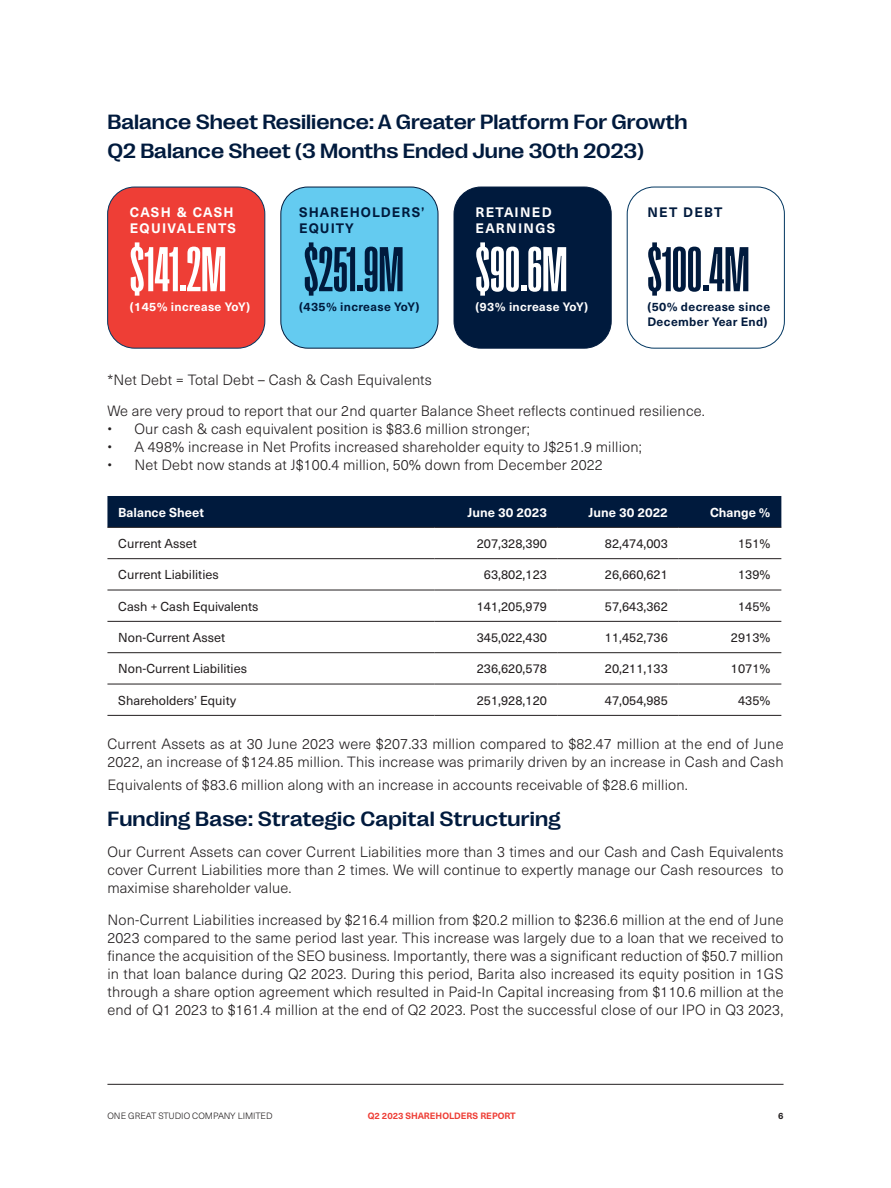
<style>
.page{position:relative;width:891px;height:1188px;background:#fff}
.page>*{position:absolute;margin:0;border:0;box-sizing:border-box;transform-origin:0 0}
.t1{font:700 64.5px "Right Grotesk Tall";color:#001a3d}
.t2{font:700 64.5px "Right Grotesk Tall";color:#fff}
.t3{font:500 expanded 21px "Right Grotesk";color:#001a3d}
.t4{font:300 14.7px/18px "Neue Haas Unica W1 G";letter-spacing:.01em;color:#231f20;text-align:justify}
.t5{font:700 13.5px/16.2px "Neue Haas Unica W1 G";letter-spacing:.1em;color:#fff}
.t6{font:700 13.5px "Neue Haas Unica W1 G";letter-spacing:.08em;color:#001a3d}
.t7{font:12.75px "Neue Haas Unica W1 G";color:#231f20}
.t8{font:700 12.75px "Neue Haas Unica W1 G";color:#fff}
.t9{font:700 12px/14.4px "Neue Haas Unica W1 G";letter-spacing:.025em;color:#001a3d}
.t10{font:700 12px "Neue Haas Unica W1 G";letter-spacing:.025em;color:#fff}
.t11{font:300 9px "Neue Haas Unica W1 G";color:#231f20}
.t12{font:700 9px "Neue Haas Unica W1 G";color:#ee3e36}
.t13{font:700 9px "Neue Haas Unica W1 G";color:#231f20}
</style>
<div class="page">
<hr style="left:107px;top:1084px;width:677px;height:1px;background:#231f20">
<div style="left:107px;top:496px;width:674px;height:31px;background:#001a3d"></div>
<hr style="left:107px;top:527px;width:328px;height:1px;background:#231f20">
<hr style="left:435px;top:527px;width:123px;height:1px;background:#231f20">
<hr style="left:558px;top:527px;width:121px;height:1px;background:#231f20">
<hr style="left:679px;top:527px;width:102px;height:1px;background:#231f20">
<hr style="left:107px;top:558px;width:328px;height:1px;background:#231f20">
<hr style="left:435px;top:558px;width:123px;height:1px;background:#231f20">
<hr style="left:558px;top:558px;width:121px;height:1px;background:#231f20">
<hr style="left:679px;top:558px;width:102px;height:1px;background:#231f20">
<hr style="left:107px;top:590px;width:328px;height:1px;background:#231f20">
<hr style="left:435px;top:590px;width:123px;height:1px;background:#231f20">
<hr style="left:558px;top:590px;width:121px;height:1px;background:#231f20">
<hr style="left:679px;top:590px;width:102px;height:1px;background:#231f20">
<hr style="left:107px;top:621px;width:328px;height:1px;background:#231f20">
<hr style="left:435px;top:621px;width:123px;height:1px;background:#231f20">
<hr style="left:558px;top:621px;width:121px;height:1px;background:#231f20">
<hr style="left:679px;top:621px;width:102px;height:1px;background:#231f20">
<hr style="left:107px;top:652px;width:328px;height:1px;background:#231f20">
<hr style="left:435px;top:652px;width:123px;height:1px;background:#231f20">
<hr style="left:558px;top:652px;width:121px;height:1px;background:#231f20">
<hr style="left:679px;top:652px;width:102px;height:1px;background:#231f20">
<hr style="left:107px;top:684px;width:328px;height:1px;background:#231f20">
<hr style="left:435px;top:684px;width:123px;height:1px;background:#231f20">
<hr style="left:558px;top:684px;width:121px;height:1px;background:#231f20">
<hr style="left:679px;top:684px;width:102px;height:1px;background:#231f20">
<hr style="left:107px;top:715px;width:328px;height:1px;background:#231f20">
<hr style="left:435px;top:715px;width:123px;height:1px;background:#231f20">
<hr style="left:558px;top:715px;width:121px;height:1px;background:#231f20">
<hr style="left:679px;top:715px;width:102px;height:1px;background:#231f20">
<div style="left:108px;top:187px;width:157px;height:161px;background:#ee3e36;border-radius:27px"></div>
<div style="left:107px;top:187px;width:158px;height:162px;border:1px solid #003660;border-radius:27px"></div>
<div style="left:281px;top:187px;width:157px;height:161px;background:#64cbf0;border-radius:27px"></div>
<div style="left:280px;top:187px;width:158px;height:162px;border:1px solid #001a3d;border-radius:27px"></div>
<div style="left:454px;top:187px;width:157px;height:161px;background:#001a3d;border-radius:27px"></div>
<div style="left:454px;top:187px;width:158px;height:162px;border:1px solid #001a3d;border-radius:27px"></div>
<div style="left:627px;top:187px;width:158px;height:162px;border:1px solid #003660;border-radius:27px"></div>
<p class="t3" style="left:107px;top:110px;width:582px">Balance Sheet Resilience: A Greater Platform For Growth</p>
<p class="t3" style="left:107px;top:139px;width:538px">Q2 Balance Sheet (3 Months Ended June 30th 2023)</p>
<p class="t5" style="left:130px;top:203px;width:108px">CASH &amp; CASH<br>EQUIVALENTS</p>
<p class="t5" style="left:475px;top:203px;width:78px">RETAINED</p>
<p class="t6" style="left:299px;top:202px;width:127px">SHAREHOLDERS’</p>
<p class="t6" style="left:299px;top:218px;width:56px">EQUITY</p>
<p class="t5" style="left:475px;top:219px;width:81px">EARNINGS</p>
<p class="t6" style="left:647px;top:202px;width:76px">NET DEBT</p>
<p class="t2" style="left:130px;top:236px;width:98px">$141.2M</p>
<p class="t1" style="left:304px;top:236px;width:101px">$251.9M</p>
<p class="t2" style="left:475px;top:236px;width:93px">$90.6M</p>
<p class="t1" style="left:647px;top:236px;width:104px">$100.4M</p>
<p class="t10" style="left:130px;top:298px;width:122px">(145% increase YoY)</p>
<p class="t9" style="left:299px;top:299px;width:122px">(435% increase YoY)</p>
<p class="t10" style="left:475px;top:298px;width:114px">(93% increase YoY)</p>
<p class="t9" style="left:647px;top:299px;width:124px">(50% decrease since<br>December Year End)</p>
<p class="t4" style="left:107px;top:370px;width:326px">*Net Debt = Total Debt – Cash &amp; Cash Equivalents</p>
<p class="t4" style="left:107px;top:402px;width:599px">We are very proud to report that our 2nd quarter Balance Sheet reflects continued resilience.</p>
<p class="t4" style="left:107px;top:420px;width:424px">• Our cash &amp; cash equivalent position is $83.6 million stronger;</p>
<p class="t4" style="left:107px;top:438px;width:536px">• A 498% increase in Net Profits increased shareholder equity to J$251.9 million;</p>
<p class="t4" style="left:107px;top:456px;width:497px">• Net Debt now stands at J$100.4 million, 50% down from December 2022</p>
<p class="t8" style="left:118px;top:502px;width:87px">Balance Sheet</p>
<p class="t8" style="left:468px;top:502px;width:81px">June 30 2023</p>
<p class="t8" style="left:589px;top:502px;width:81px">June 30 2022</p>
<p class="t8" style="left:710px;top:502px;width:62px">Change %</p>
<p class="t7" style="left:118px;top:534px;width:80px">Current Asset</p>
<p class="t7" style="left:477px;top:534px;width:72px">207,328,390</p>
<p class="t7" style="left:605px;top:534px;width:65px">82,474,003</p>
<p class="t7" style="left:738px;top:534px;width:34px">151%</p>
<p class="t7" style="left:118px;top:565px;width:102px">Current Liabilities</p>
<p class="t7" style="left:484px;top:565px;width:65px">63,802,123</p>
<p class="t7" style="left:605px;top:565px;width:65px">26,660,621</p>
<p class="t7" style="left:738px;top:565px;width:34px">139%</p>
<p class="t7" style="left:118px;top:597px;width:142px">Cash + Cash Equivalents</p>
<p class="t7" style="left:477px;top:597px;width:72px">141,205,979</p>
<p class="t7" style="left:605px;top:597px;width:65px">57,643,362</p>
<p class="t7" style="left:738px;top:597px;width:34px">145%</p>
<p class="t7" style="left:118px;top:628px;width:108px">Non-Current Asset</p>
<p class="t7" style="left:477px;top:628px;width:72px">345,022,430</p>
<p class="t7" style="left:605px;top:628px;width:65px">11,452,736</p>
<p class="t7" style="left:731px;top:628px;width:41px">2913%</p>
<p class="t7" style="left:118px;top:659px;width:130px">Non-Current Liabilities</p>
<p class="t7" style="left:477px;top:659px;width:72px">236,620,578</p>
<p class="t7" style="left:605px;top:659px;width:65px">20,211,133</p>
<p class="t7" style="left:731px;top:659px;width:41px">1071%</p>
<p class="t7" style="left:118px;top:691px;width:119px">Shareholders’ Equity</p>
<p class="t7" style="left:477px;top:691px;width:72px">251,928,120</p>
<p class="t7" style="left:605px;top:691px;width:65px">47,054,985</p>
<p class="t7" style="left:738px;top:691px;width:34px">435%</p>
<p class="t4" style="left:107px;top:734px;width:678px">Current Assets as at 30 June 2023 were $207.33 million compared to $82.47 million at the end of June<br>2022, an increase of $124.85 million. This increase was primarily driven by an increase in Cash and Cash</p>
<p class="t4" style="left:107px;top:775px;width:582px">Equivalents of $83.6 million along with an increase in accounts receivable of $28.6 million.</p>
<p class="t3" style="left:107px;top:807px;width:455px">Funding Base: Strategic Capital Structuring</p>
<p class="t4" style="left:107px;top:842px;width:678px">Our Current Assets can cover Current Liabilities more than 3 times and our Cash and Cash Equivalents cover Current Liabilities more than 2 times. We will continue to expertly manage our Cash resources to maximise shareholder value.</p>
<p class="t4" style="left:107px;top:910px;width:678px">Non-Current Liabilities increased by $216.4 million from $20.2 million to $236.6 million at the end of June 2023 compared to the same period last year. This increase was largely due to a loan that we received to finance the acquisition of the SEO business. Importantly, there was a significant reduction of $50.7 million in that loan balance during Q2 2023. During this period, Barita also increased its equity position in 1GS through a share option agreement which resulted in Paid-In Capital increasing from $110.6 million at the end of Q1 2023 to $161.4 million at the end of Q2 2023. Post the successful close of our IPO in Q3 2023,</p>
<p class="t11" style="left:107px;top:1110px;width:167px">ONE GREAT STUDIO COMPANY LIMITED</p>
<p class="t12" style="left:368px;top:1109px;width:150px">Q2 2023 SHAREHOLDERS REPORT</p>
<p class="t13" style="left:778px;top:1109px;width:7px">6</p>
</div>
